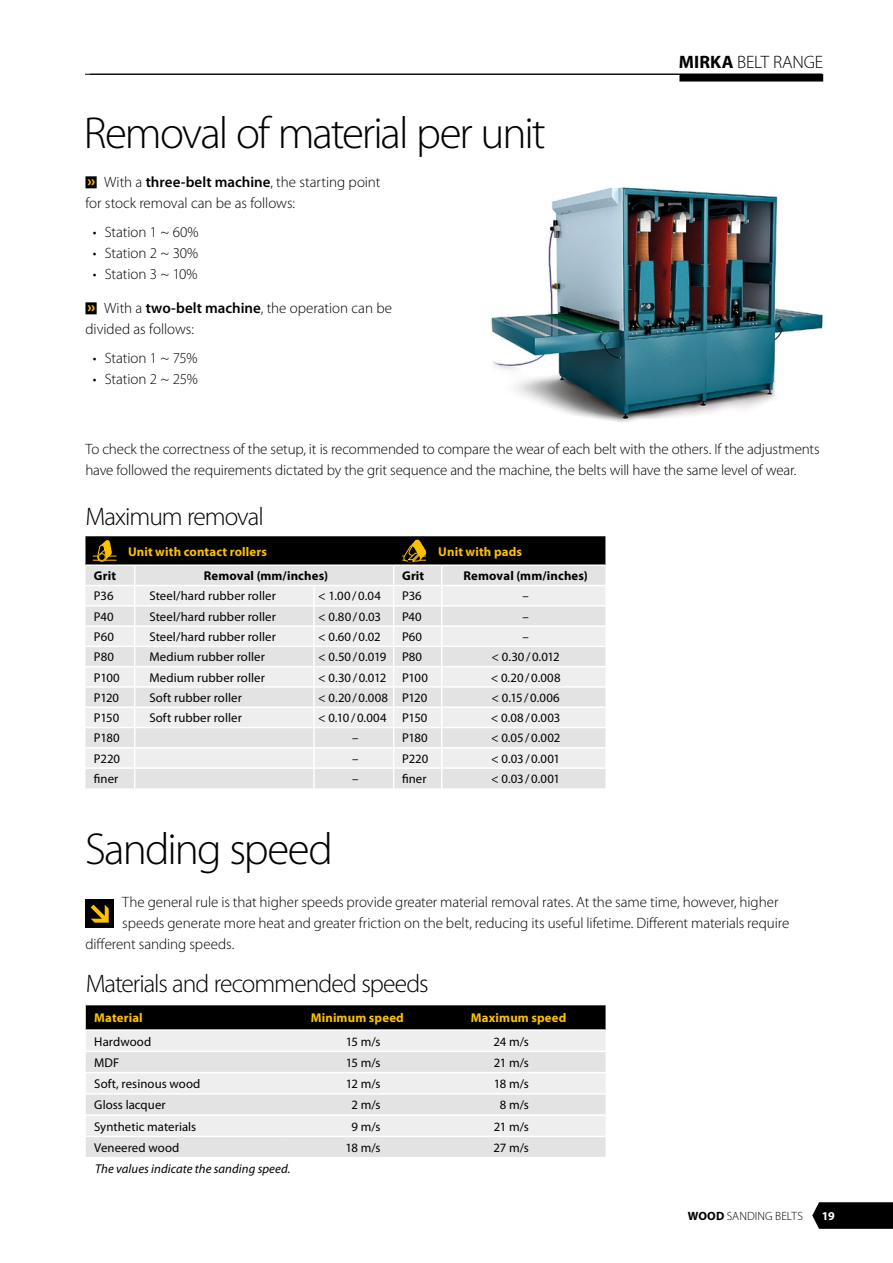
<style>
.page{position:relative;width:893px;height:1263px;background:#fff}
.page>*{position:absolute;margin:0;border:0;box-sizing:border-box;transform-origin:0 0}
.t1{font:300 45px "Myriad Pro";letter-spacing:-.045em;color:#000}
.t2{font:300 25.5px "Myriad Pro";letter-spacing:-.04em;color:#000}
.t3{font:300 18px "Myriad Pro";letter-spacing:-.01em;color:#000}
.t4{font:300 15px/21px "Myriad Pro";letter-spacing:-.005em;color:#000}
.t5{font:12.75px "Myriad Pro";letter-spacing:.005em;color:#000}
.t6{font:700 12.75px "Myriad Pro";letter-spacing:.01em;color:#fdc100}
.t7{font:700 12.75px "Myriad Pro";letter-spacing:.01em;color:#000}
.t8{font:italic 12.75px "Myriad Pro";letter-spacing:.005em;color:#000}
.t9{font:12.75px "Myriad Pro";letter-spacing:-.03em;color:#000}
.t10{font:12.75px "Myriad Pro";letter-spacing:-.015em;color:#000}
.t11{font:300 12px "Myriad Pro";color:#000}
.t12{font:700 12px "Myriad Pro";color:#fff}
.s1{font-weight:900;color:#fdc100}
.s2{font-weight:600}
.s3{font-weight:700}
</style>
<div class="page">
<div style="left:679px;top:74px;width:144px;height:8px;background:#000"></div>
<hr style="left:85px;top:74px;width:737px;height:1px;background:#000">
<img style="left:491px;top:187px;width:332px;height:235px">
<div style="left:85px;top:176px;width:12px;height:12px;background:#000"></div>
<div style="left:85px;top:302px;width:12px;height:12px;background:#000"></div>
<svg style="left:85px;top:536px;width:520px;height:252px;background:#d0d0cf"></svg>
<div style="left:86px;top:1005px;width:520px;height:24px;background:#000"></div>
<div style="left:86px;top:1031px;width:519px;height:19px;background:#eee"></div>
<svg style="left:86px;top:1052px;width:520px;height:105px;background:#e7e7e7"></svg>
<hr style="left:86px;top:1072px;width:197px;height:1px;background:#fff">
<hr style="left:283px;top:1072px;width:153px;height:1px;background:#fff">
<hr style="left:436px;top:1072px;width:170px;height:1px;background:#fff">
<hr style="left:86px;top:1093px;width:197px;height:1px;background:#fff">
<hr style="left:283px;top:1093px;width:153px;height:1px;background:#fff">
<hr style="left:436px;top:1093px;width:170px;height:1px;background:#fff">
<hr style="left:86px;top:1114px;width:197px;height:2px;background:#fff">
<hr style="left:283px;top:1114px;width:153px;height:2px;background:#fff">
<hr style="left:436px;top:1114px;width:170px;height:2px;background:#fff">
<hr style="left:86px;top:1136px;width:197px;height:1px;background:#fff">
<hr style="left:283px;top:1136px;width:153px;height:1px;background:#fff">
<hr style="left:436px;top:1136px;width:170px;height:1px;background:#fff">
<div style="left:85px;top:899px;width:29px;height:29px;background:#000"></div>
<svg style="left:91px;top:905px;width:18px;height:18px"></svg>
<svg style="left:812px;top:1202px;width:81px;height:27px;background:#0f0f0f"></svg>
<h1 class="t1" style="left:84px;top:108px;width:463px">Removal of material per unit</h1>
<p class="t4" style="left:85px;top:172px;width:296px"><span class="s1">››</span> With a <span class="s2">three-belt machine</span>, the starting point for stock removal can be as follows:</p>
<p class="t4" style="left:93px;top:222px;width:107px">• Station 1 ~ 60%</p>
<p class="t4" style="left:93px;top:243px;width:107px">• Station 2 ~ 30%</p>
<p class="t4" style="left:93px;top:264px;width:106px">• Station 3 ~ 10%</p>
<p class="t4" style="left:85px;top:298px;width:308px"><span class="s1">››</span> With a <span class="s2">two-belt machine</span>, the operation can be divided as follows:</p>
<p class="t4" style="left:93px;top:348px;width:106px">• Station 1 ~ 75%</p>
<p class="t4" style="left:93px;top:369px;width:106px">• Station 2 ~ 25%</p>
<p class="t3" style="left:679px;top:52px;width:146px"><span class="s3">MIRKA</span> BELT RANGE</p>
<p class="t4" style="left:85px;top:439px;width:736px">To check the correctness of the setup, it is recommended to compare the wear of each belt with the others. If the adjustments have followed the requirements dictated by the grit sequence and the machine, the belts will have the same level of wear.</p>
<h2 class="t2" style="left:85px;top:502px;width:180px">Maximum removal</h2>
<p class="t6" style="left:128px;top:543px;width:141px">Unit with contact rollers</p>
<p class="t6" style="left:438px;top:543px;width:85px">Unit with pads</p>
<p class="t7" style="left:94px;top:567px;width:24px">Grit</p>
<p class="t7" style="left:204px;top:567px;width:126px">Removal (mm/inches)</p>
<p class="t7" style="left:402px;top:567px;width:24px">Grit</p>
<p class="t7" style="left:464px;top:567px;width:126px">Removal (mm/inches)</p>
<p class="t5" style="left:94px;top:589px;width:21px">P36</p>
<p class="t5" style="left:150px;top:589px;width:128px">Steel/hard rubber roller</p>
<p class="t5" style="left:318px;top:589px;width:64px">&lt; 1.00/0.04</p>
<p class="t5" style="left:402px;top:589px;width:21px">P36</p>
<p class="t5" style="left:522px;top:589px;width:8px">–</p>
<p class="t5" style="left:94px;top:609px;width:21px">P40</p>
<p class="t5" style="left:150px;top:609px;width:128px">Steel/hard rubber roller</p>
<p class="t5" style="left:318px;top:609px;width:64px">&lt; 0.80/0.03</p>
<p class="t5" style="left:402px;top:609px;width:21px">P40</p>
<p class="t5" style="left:522px;top:609px;width:8px">–</p>
<p class="t5" style="left:94px;top:630px;width:22px">P60</p>
<p class="t5" style="left:150px;top:630px;width:128px">Steel/hard rubber roller</p>
<p class="t5" style="left:318px;top:630px;width:64px">&lt; 0.60/0.02</p>
<p class="t5" style="left:402px;top:630px;width:22px">P60</p>
<p class="t5" style="left:522px;top:630px;width:8px">–</p>
<p class="t5" style="left:94px;top:650px;width:22px">P80</p>
<p class="t5" style="left:150px;top:650px;width:117px">Medium rubber roller</p>
<p class="t5" style="left:318px;top:650px;width:105px">&lt; 0.50/0.019 P80</p>
<p class="t5" style="left:492px;top:650px;width:70px">&lt; 0.30/0.012</p>
<p class="t5" style="left:94px;top:670px;width:27px">P100</p>
<p class="t5" style="left:150px;top:670px;width:117px">Medium rubber roller</p>
<p class="t9" style="left:318px;top:670px;width:111px">&lt; 0.30/0.012 P100</p>
<p class="t5" style="left:491px;top:670px;width:71px">&lt; 0.20/0.008</p>
<p class="t5" style="left:94px;top:691px;width:27px">P120</p>
<p class="t5" style="left:150px;top:691px;width:94px">Soft rubber roller</p>
<p class="t5" style="left:318px;top:691px;width:111px">&lt; 0.20/0.008 P120</p>
<p class="t5" style="left:492px;top:691px;width:70px">&lt; 0.15/0.006</p>
<p class="t5" style="left:94px;top:711px;width:27px">P150</p>
<p class="t5" style="left:149px;top:711px;width:94px">Soft rubber roller</p>
<p class="t10" style="left:318px;top:711px;width:111px">&lt; 0.10/0.004 P150</p>
<p class="t5" style="left:491px;top:711px;width:71px">&lt; 0.08/0.003</p>
<p class="t5" style="left:94px;top:731px;width:27px">P180</p>
<p class="t5" style="left:352px;top:731px;width:8px">–</p>
<p class="t5" style="left:402px;top:731px;width:27px">P180</p>
<p class="t5" style="left:491px;top:731px;width:71px">&lt; 0.05/0.002</p>
<p class="t5" style="left:94px;top:751px;width:28px">P220</p>
<p class="t5" style="left:352px;top:751px;width:8px">–</p>
<p class="t5" style="left:402px;top:751px;width:28px">P220</p>
<p class="t5" style="left:491px;top:751px;width:70px">&lt; 0.03/0.001</p>
<p class="t5" style="left:94px;top:772px;width:26px">finer</p>
<p class="t5" style="left:352px;top:772px;width:8px">–</p>
<p class="t5" style="left:402px;top:772px;width:26px">finer</p>
<p class="t5" style="left:491px;top:772px;width:70px">&lt; 0.03/0.001</p>
<h1 class="t1" style="left:85px;top:824px;width:249px">Sanding speed</h1>
<p class="t4" style="left:122px;top:892px;width:658px">The general rule is that higher speeds provide greater material removal rates. At the same time, however, higher</p>
<p class="t4" style="left:122px;top:913px;width:669px">speeds generate more heat and greater friction on the belt, reducing its useful lifetime. Different materials require</p>
<p class="t4" style="left:85px;top:934px;width:150px">different sanding speeds.</p>
<h2 class="t2" style="left:86px;top:969px;width:344px">Materials and recommended speeds</h2>
<p class="t6" style="left:94px;top:1009px;width:50px">Material</p>
<p class="t6" style="left:311px;top:1009px;width:95px">Minimum speed</p>
<p class="t6" style="left:471px;top:1009px;width:97px">Maximum speed</p>
<p class="t5" style="left:94px;top:1034px;width:59px">Hardwood</p>
<p class="t5" style="left:346px;top:1034px;width:36px">15 m/s</p>
<p class="t5" style="left:494px;top:1034px;width:37px">24 m/s</p>
<p class="t5" style="left:94px;top:1055px;width:27px">MDF</p>
<p class="t5" style="left:346px;top:1055px;width:36px">15 m/s</p>
<p class="t5" style="left:494px;top:1055px;width:37px">21 m/s</p>
<p class="t5" style="left:94px;top:1077px;width:108px">Soft, resinous wood</p>
<p class="t5" style="left:346px;top:1077px;width:36px">12 m/s</p>
<p class="t5" style="left:494px;top:1077px;width:37px">18 m/s</p>
<p class="t5" style="left:94px;top:1098px;width:73px">Gloss lacquer</p>
<p class="t5" style="left:352px;top:1098px;width:31px">2 m/s</p>
<p class="t5" style="left:500px;top:1098px;width:31px">8 m/s</p>
<p class="t5" style="left:94px;top:1119px;width:104px">Synthetic materials</p>
<p class="t5" style="left:352px;top:1119px;width:31px">9 m/s</p>
<p class="t5" style="left:494px;top:1119px;width:37px">21 m/s</p>
<p class="t5" style="left:94px;top:1140px;width:87px">Veneered wood</p>
<p class="t5" style="left:346px;top:1140px;width:37px">18 m/s</p>
<p class="t5" style="left:494px;top:1140px;width:37px">27 m/s</p>
<p class="t8" style="left:95px;top:1161px;width:197px">The values indicate the sanding speed.</p>
<p class="t11" style="left:688px;top:1209px;width:117px"><span class="s3">WOOD</span> SANDING BELTS</p>
<p class="t12" style="left:822px;top:1208px;width:14px">19</p>
</div>
